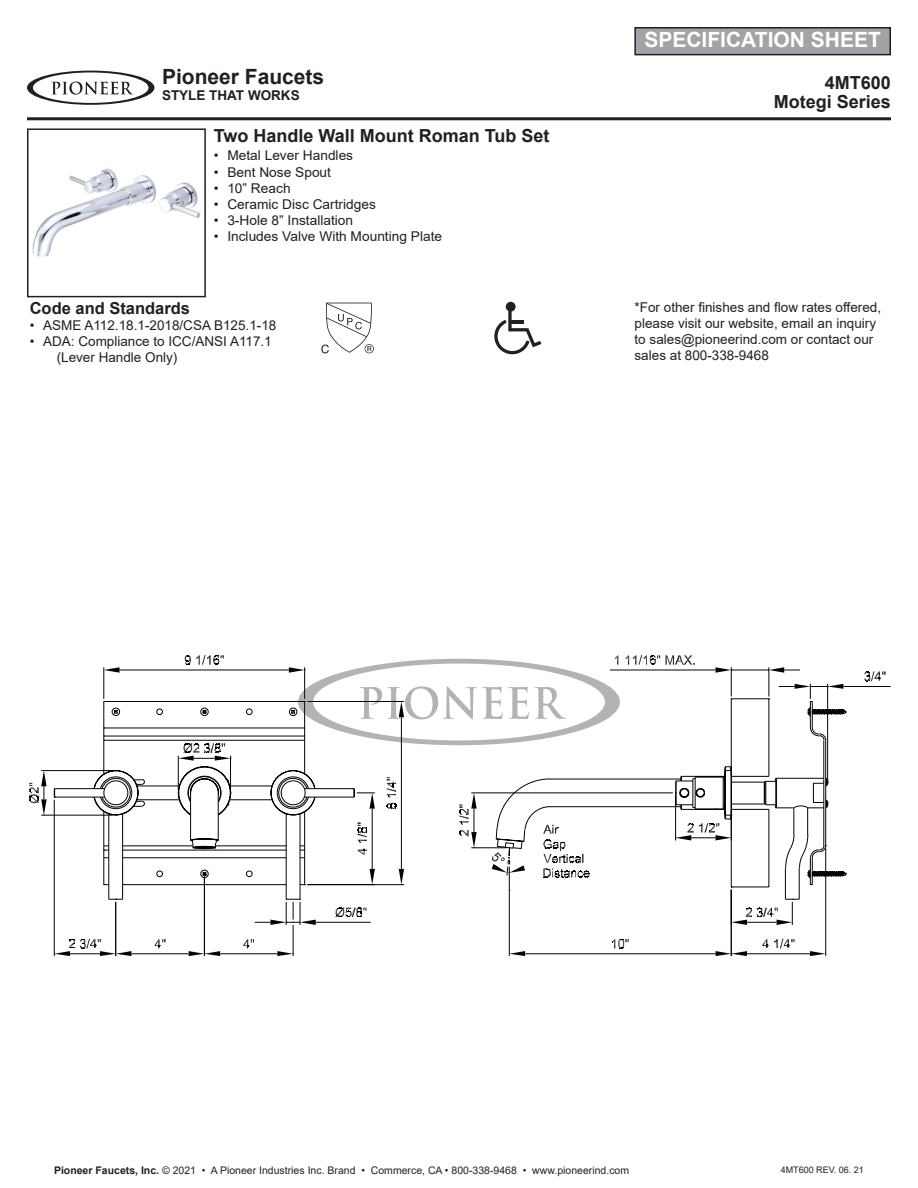
<style>
.page{position:relative;width:918px;height:1188px;background:#fff}
.page>*{position:absolute;margin:0;border:0;box-sizing:border-box;transform-origin:0 0}
.t1{font:700 21px "Arial";color:#fff}
.t2{font:700 21px "Arial";color:#231f20}
.t3{font:700 18px "Arial";color:#231f20}
.t4{font:700 16.5px "Arial";color:#231f20}
.t5{font:13.5px/16.2px "Arial";color:#231f20}
.t6{font:700 13.5px "Arial";color:#231f20}
.t7{font:10.5px "Arial";color:#231f20}
.t8{font:9px "Arial";color:#231f20}
.s1{font-weight:700}
</style>
<div class="page">
<hr style="left:131px;top:954px;width:58px;height:1px;background:#040503">
<svg style="left:154px;top:939px;width:12px;height:9px"></svg>
<hr style="left:204px;top:877px;width:1px;height:79px;background:#040503">
<hr style="left:293px;top:925px;width:1px;height:31px;background:#040503">
<hr style="left:220px;top:954px;width:57px;height:1px;background:#040503">
<svg style="left:189px;top:951px;width:31px;height:5px"></svg>
<svg style="left:243px;top:939px;width:11px;height:9px"></svg>
<svg style="left:277px;top:951px;width:17px;height:5px"></svg>
<hr style="left:115px;top:902px;width:1px;height:54px;background:#040503">
<hr style="left:54px;top:800px;width:1px;height:156px;background:#040503">
<svg style="left:54px;top:939px;width:77px;height:17px"></svg>
<hr style="left:54px;top:797px;width:51px;height:1px;background:#040503">
<hr style="left:55px;top:788px;width:50px;height:1px;background:#040503">
<hr style="left:843px;top:686px;width:48px;height:1px;background:#040503">
<svg style="left:865px;top:672px;width:21px;height:10px"></svg>
<hr style="left:825px;top:848px;width:1px;height:108px;background:#040503">
<hr style="left:747px;top:954px;width:63px;height:1px;background:#040503">
<svg style="left:810px;top:951px;width:16px;height:5px"></svg>
<svg style="left:762px;top:939px;width:33px;height:9px"></svg>
<hr style="left:509px;top:867px;width:1px;height:89px;background:#040503">
<hr style="left:731px;top:890px;width:1px;height:66px;background:#040503">
<hr style="left:525px;top:954px;width:191px;height:1px;background:#040503">
<svg style="left:509px;top:951px;width:16px;height:5px"></svg>
<svg style="left:612px;top:939px;width:17px;height:10px"></svg>
<svg style="left:716px;top:951px;width:31px;height:5px"></svg>
<hr style="left:41px;top:770px;width:72px;height:1px;background:#040503">
<hr style="left:41px;top:815px;width:72px;height:1px;background:#040503">
<svg style="left:29px;top:771px;width:18px;height:45px"></svg>
<hr style="left:27px;top:117px;width:864px;height:3px;background:#231f20">
<img style="left:33px;top:168px;width:167px;height:89px">
<div style="left:27px;top:128px;width:179px;height:169px;border:2px solid #231f20"></div>
<div style="left:635px;top:28px;width:255px;height:27px;background:#a1a3a6"></div>
<div style="left:634px;top:27px;width:257px;height:28px;border:2px solid #231f20"></div>
<svg style="left:321px;top:303px;width:53px;height:50px"></svg>
<svg style="left:494px;top:311px;width:47px;height:43px"></svg>
<div style="left:506px;top:302px;width:10px;height:10px;background:#231f20;border-radius:50%"></div>
<svg style="left:27px;top:71px;width:127px;height:34px"></svg>
<svg style="left:93px;top:655px;width:754px;height:270px"></svg>
<h1 class="t2" style="left:162px;top:62px;width:164px">Pioneer Faucets</h1>
<p class="t6" style="left:162px;top:86px;width:139px">STYLE THAT WORKS</p>
<h2 class="t3" style="left:214px;top:123px;width:337px">Two Handle Wall Mount Roman Tub Set</h2>
<p class="t5" style="left:214px;top:147px;width:141px">• Metal Lever Handles</p>
<p class="t5" style="left:214px;top:164px;width:119px">• Bent Nose Spout</p>
<p class="t5" style="left:214px;top:180px;width:78px">• 10” Reach</p>
<p class="t5" style="left:214px;top:196px;width:164px">• Ceramic Disc Cartridges</p>
<p class="t5" style="left:214px;top:212px;width:141px">• 3-Hole 8” Installation</p>
<p class="t5" style="left:214px;top:228px;width:230px">• Includes Valve With Mounting Plate</p>
<p class="t4" style="left:30px;top:296px;width:162px">Code and Standards</p>
<p class="t5" style="left:30px;top:317px;width:248px">• ASME A112.18.1-2018/CSA B125.1-18</p>
<p class="t5" style="left:57px;top:333px;width:217px;text-indent:-27px">• ADA: Compliance to ICC/ANSI A117.1 (Lever Handle Only)</p>
<h1 class="t1" style="left:644px;top:25px;width:238px">SPECIFICATION SHEET</h1>
<h2 class="t3" style="left:825px;top:70px;width:68px">4MT600</h2>
<h2 class="t3" style="left:774px;top:89px;width:119px">Motegi Series</h2>
<p class="t5" style="left:635px;top:299px;width:248px">*For other finishes and flow rates offered, please visit our website, email an inquiry to sales@pioneerind.com or contact our sales at 800-338-9468</p>
<p class="t7" style="left:54px;top:1163px;width:577px"><span class="s1">Pioneer Faucets, Inc.</span> © 2021 • A Pioneer Industries Inc. Brand • Commerce, CA • 800-338-9468 • www.pioneerind.com</p>
<p class="t8" style="left:781px;top:1164px;width:85px">4MT600 REV. 06. 21</p>
</div>
